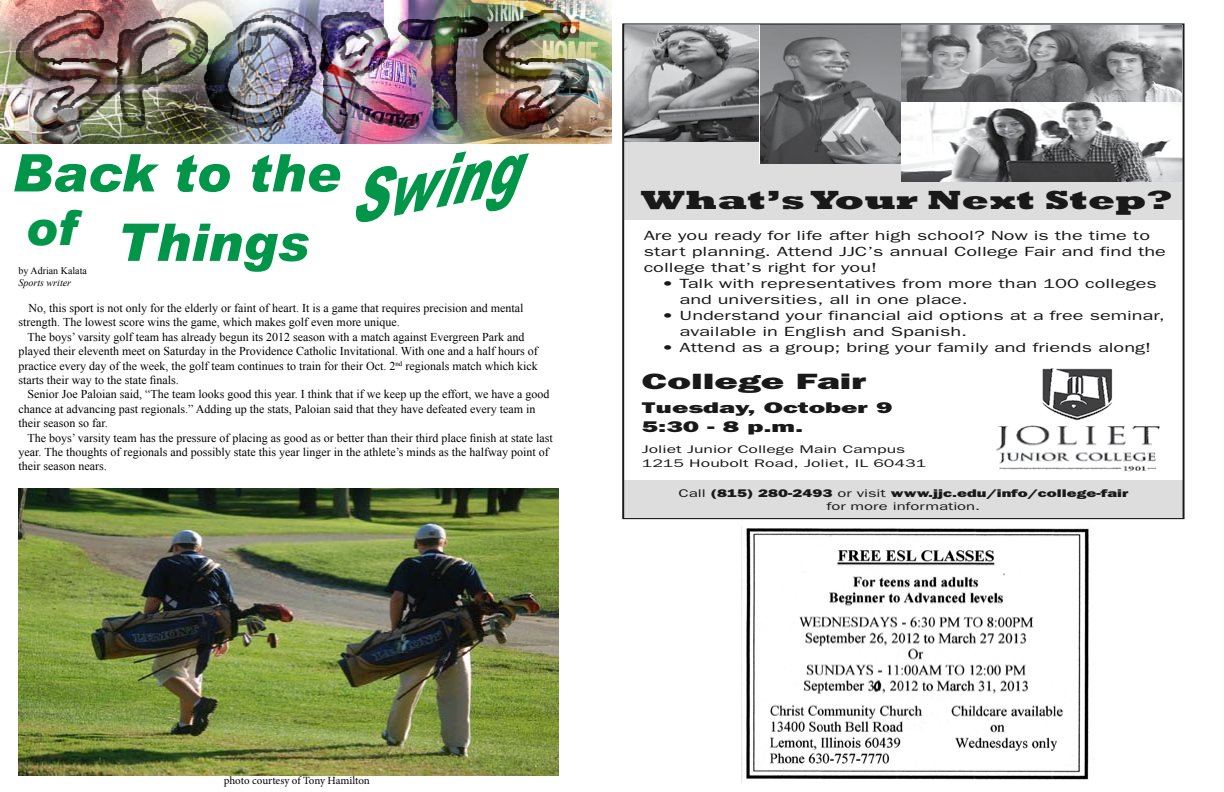
<style>
.page{position:relative;width:1224px;height:792px;background:#fff}
.page>*{position:absolute;margin:0;border:0;box-sizing:border-box;transform-origin:0 0}
.t1{font:italic 900 69.2px "Arial";color:#009549;scale:.75 1}
.t2{font:italic 900 52px "Arial";color:#009549}
.t3{font:italic 900 48px "Arial";color:#009549}
.t4{font:800 26.7px "Rockwell";color:#191919;scale:1.5 1}
.t5{font:800 22.2px "Franklin Gothic";color:#191919;scale:1.76 1}
.t6{font:800 15.6px/18.7px "Franklin Gothic";color:#191919;scale:1.76 1}
.t7{font:13.3px/16px "Franklin Gothic";color:#191919;scale:1.5 1}
.t8{font:12px/14.4px "Times New Roman";color:#000}
.t9{font:800 11.1px/13.3px "Franklin Gothic";color:#191919;text-align:center;scale:1.5 1}
.t10{font:11.1px/13.3px "Franklin Gothic";color:#191919;scale:1.58 1}
.t11{font:11px "Minion Pro";letter-spacing:-.005em;color:#000}
.t12{font:10px "Times New Roman";color:#000}
.t13{font:italic 10px "Times New Roman";color:#000}
.s1{font-weight:400}
</style>
<div class="page">
<img style="left:0;top:0;width:612px;height:144px">
<div style="left:624px;top:118px;width:559px;height:102px;background:#ddd"></div>
<img style="left:624px;top:25px;width:135px;height:117px">
<img style="left:760px;top:25px;width:141px;height:138px">
<img style="left:902px;top:25px;width:280px;height:157px">
<div style="left:624px;top:480px;width:559px;height:37px;background:#ddd"></div>
<img style="left:1042px;top:368px;width:71px;height:53px">
<img style="left:996px;top:425px;width:164px;height:47px">
<img style="left:742px;top:528px;width:347px;height:252px">
<img style="left:19px;top:488px;width:540px;height:288px">
<h2 class="t2" style="left:12px;top:141px;width:330px">Back to the</h2>
<h3 class="t3" style="left:26px;top:198px;width:52px">of</h3>
<h2 class="t2" style="left:117px;top:210px;width:194px">Things</h2>
<p class="t12" style="left:19px;top:264px;width:70px">by Adrian Kalata</p>
<h1 class="t1" style="left:336px;top:158px;width:233px;rotate:-11deg">Swing</h1>
<p class="t13" style="left:19px;top:276px;width:54px">Sports writer</p>
<p class="t8" style="left:19px;top:301px;width:506px;text-indent:10px">No, this sport is not only for the elderly or faint of heart. It is a game that requires precision and mental strength. The lowest score wins the game, which makes golf even more unique.</p>
<p class="t8" style="left:19px;top:329px;width:521px;text-indent:9px">The boys’ varsity golf team has already begun its 2012 season with a match against Evergreen Park and played their eleventh meet on Saturday in the Providence Catholic Invitational. With one and a half hours of practice every day of the week, the golf team continues to train for their Oct. 2<sup>nd</sup> regionals match which kick starts their way to the state finals.</p>
<p class="t8" style="left:19px;top:387px;width:532px;text-indent:9px">Senior Joe Paloian said, “The team looks good this year. I think that if we keep up the effort, we have a good chance at advancing past regionals.” Adding up the stats, Paloian said that they have defeated every team in their season so far.</p>
<p class="t8" style="left:19px;top:430px;width:536px;text-indent:9px">The boys’ varsity team has the pressure of placing as good as or better than their third place finish at state last year. The thoughts of regionals and possibly state this year linger in the athlete’s minds as the halfway point of their season nears.</p>
<h3 class="t4" style="left:641px;top:185px;width:356px">What’s Your Next Step?</h3>
<p class="t7" style="left:644px;top:227px;width:350px">Are you ready for life after high school? Now is the time to start planning. Attend JJC’s annual College Fair and find the college that’s right for you!</p>
<p class="t7" style="left:680px;top:275px;width:320px;text-indent:-18px">• Talk with representatives from more than 100 colleges and universities, all in one place.</p>
<p class="t7" style="left:680px;top:307px;width:325px;text-indent:-18px">• Understand your financial aid options at a free seminar, available in English and Spanish.</p>
<p class="t7" style="left:662px;top:339px;width:328px">• Attend as a group; bring your family and friends along!</p>
<h3 class="t5" style="left:642px;top:368px;width:129px">College Fair</h3>
<p class="t6" style="left:642px;top:398px;width:144px">Tuesday, October 9<br>5:30 - 8 p.m.</p>
<p class="t10" style="left:642px;top:443px;width:182px">Joliet Junior College Main Campus<br>1215 Houbolt Road, Joliet, IL 60431</p>
<p class="t9" style="left:679px;top:486px;width:301px"><span class="s1">Call</span> (815) 280-2493 <span class="s1">or visit</span> www.jjc.edu/info/college-fair <span class="s1">for more information.</span></p>
<p class="t11" style="left:224px;top:773px;width:148px">photo courtesy of Tony Hamilton</p>
</div>
